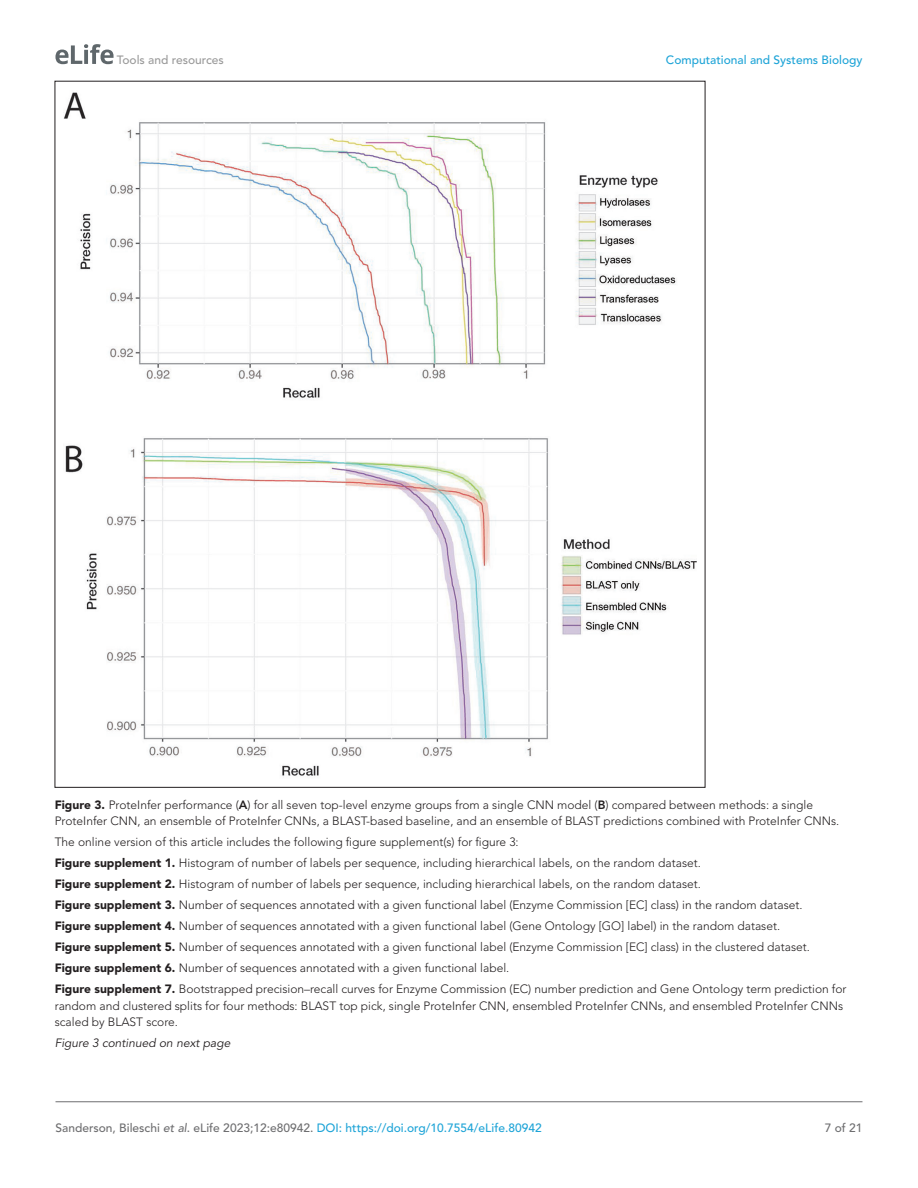
<style>
.page{position:relative;width:918px;height:1188px;background:#fff}
.page>*{position:absolute;margin:0;border:0;box-sizing:border-box;transform-origin:0 0}
.t1{font:300 12px/21px "Avenir LT Std";color:#231f20}
.t2{font:500 12px "Avenir LT Std";color:#6e6e70}
.t3{font:500 12px "Avenir LT Std";color:#1ea4d7}
.t4{font:italic 12px "Avenir LT Std";color:#231f20}
.t5{font:500 12px "Avenir LT Std";color:#9a9a9a}
.s1{font-weight:900}
.s2{font-weight:800}
.s3{font-style:italic}
.s4{color:#1ea4d7}
</style>
<div class="page">
<svg style="left:55px;top:44px;width:59px;height:20px"></svg>
<hr style="left:56px;top:1101px;width:806px;height:1px;background:#6e6e70">
<img style="left:64px;top:92px;width:632px;height:684px">
<p class="t5" style="left:117px;top:53px;width:108px">Tools and resources</p>
<p class="t3" style="left:666px;top:53px;width:198px">Computational and Systems Biology</p>
<p class="t1" style="left:55px;top:796px;width:786px;line-height:16.5px"><span class="s1">Figure 3.</span> ProteInfer performance (<span class="s2">A</span>) for all seven top-level enzyme groups from a single CNN model (<span class="s2">B</span>) compared between methods: a single<br>ProteInfer CNN, an ensemble of ProteInfer CNNs, a BLAST-based baseline, and an ensemble of BLAST predictions combined with ProteInfer CNNs.</p>
<p class="t1" style="left:55px;top:831px;width:793px">The online version of this article includes the following figure supplement(s) for figure 3:<br><span class="s1">Figure supplement 1.</span> Histogram of number of labels per sequence, including hierarchical labels, on the random dataset.<br><span class="s1">Figure supplement 2.</span> Histogram of number of labels per sequence, including hierarchical labels, on the random dataset.<br><span class="s1">Figure supplement 3.</span> Number of sequences annotated with a given functional label (Enzyme Commission [EC] class) in the random dataset.<br><span class="s1">Figure supplement 4.</span> Number of sequences annotated with a given functional label (Gene Ontology [GO] label) in the random dataset.<br><span class="s1">Figure supplement 5.</span> Number of sequences annotated with a given functional label (Enzyme Commission [EC] class) in the clustered dataset.<br><span class="s1">Figure supplement 6.</span> Number of sequences annotated with a given functional label.<br><span class="s1">Figure supplement 7.</span> Bootstrapped precision–recall curves for Enzyme Commission (EC) number prediction and Gene Ontology term prediction for</p>
<p class="t1" style="left:55px;top:997px;width:790px;line-height:16.5px">random and clustered splits for four methods: BLAST top pick, single ProteInfer CNN, ensembled ProteInfer CNNs, and ensembled ProteInfer CNNs scaled by BLAST score.</p>
<p class="t4" style="left:55px;top:1036px;width:177px">Figure 3 continued on next page</p>
<p class="t2" style="left:56px;top:1121px;width:488px">Sanderson, Bileschi <span class="s3">et al</span>. eLife 2023;12:e80942. <span class="s4">DOI: https://doi.org/10.7554/eLife.80942</span></p>
<p class="t2" style="left:825px;top:1121px;width:39px">7 of 21</p>
</div>
